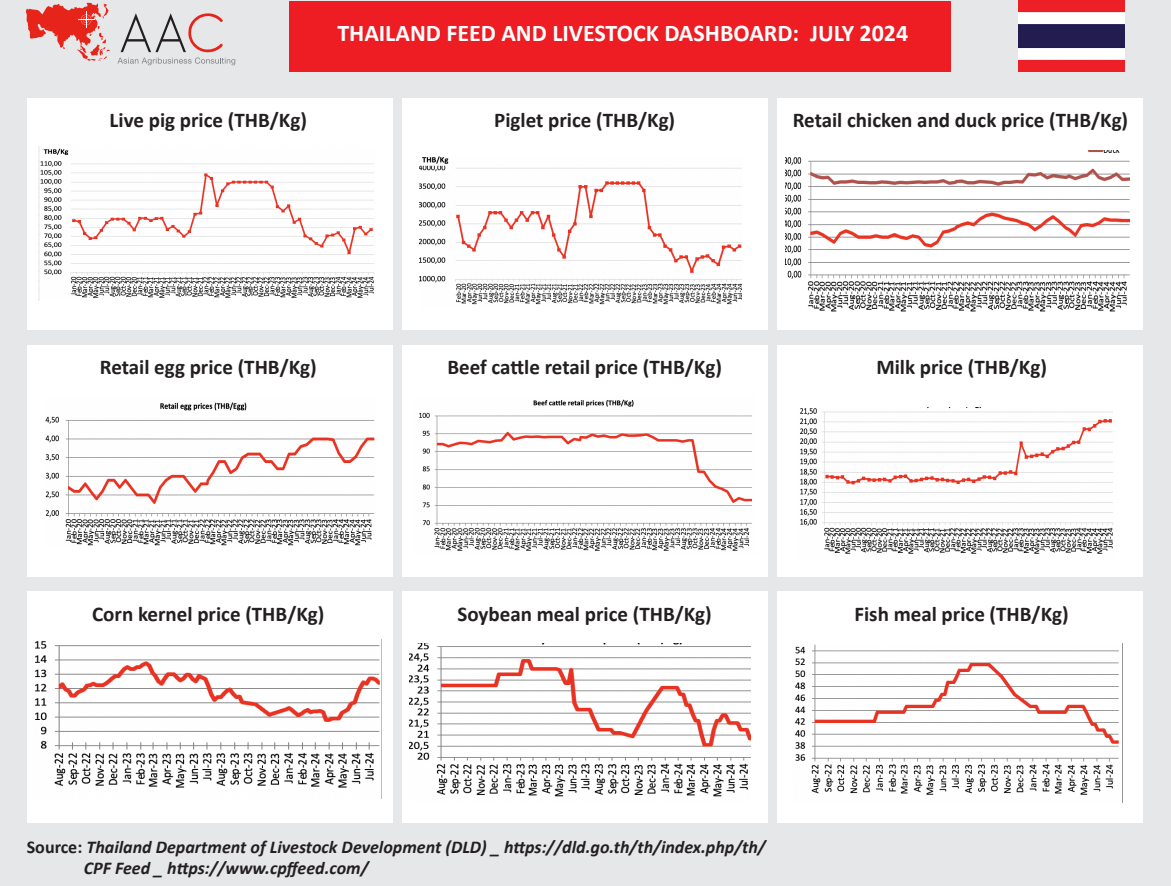
<style>
.page{position:relative;width:1171px;height:886px;background:#fff}
.page>*{position:absolute;margin:0;border:0;box-sizing:border-box;transform-origin:0 0}
.t1{font:700 24px "Calibri";color:#fff}
.t2{font:700 21px "Calibri";color:#231f20}
.t3{font:italic 700 18px/21.6px "Calibri";color:#231f20}
.s1{font-style:normal}
</style>
<div class="page">
<div style="left:0;top:0;width:1171px;height:885px;background:#e6e7e9"></div>
<div style="left:27px;top:98px;width:365px;height:232px;background:#fff"></div>
<div style="left:402px;top:98px;width:365px;height:232px;background:#fff"></div>
<div style="left:777px;top:98px;width:366px;height:232px;background:#fff"></div>
<div style="left:27px;top:344px;width:365px;height:232px;background:#fff"></div>
<div style="left:402px;top:344px;width:365px;height:232px;background:#fff"></div>
<div style="left:777px;top:344px;width:365px;height:232px;background:#fff"></div>
<div style="left:27px;top:590px;width:365px;height:232px;background:#fff"></div>
<div style="left:402px;top:590px;width:365px;height:232px;background:#fff"></div>
<div style="left:777px;top:590px;width:365px;height:232px;background:#fff"></div>
<svg style="left:117px;top:13px;width:118px;height:52px"></svg>
<svg style="left:26px;top:2px;width:84px;height:59px"></svg>
<div style="left:290px;top:1px;width:660px;height:70px;background:#ee1d23"></div>
<img style="left:1018px;top:0;width:106px;height:71px">
<img style="left:39px;top:147px;width:336px;height:153px">
<img style="left:419px;top:156px;width:322px;height:149px">
<img style="left:785px;top:151px;width:345px;height:161px">
<img style="left:45px;top:402px;width:330px;height:144px">
<img style="left:419px;top:399px;width:333px;height:152px">
<img style="left:800px;top:407px;width:313px;height:147px">
<img style="left:35px;top:639px;width:347px;height:158px">
<img style="left:410px;top:643px;width:340px;height:154px">
<img style="left:795px;top:644px;width:324px;height:151px">
<p class="t1" style="left:337px;top:17px;width:572px">THAILAND FEED AND LIVESTOCK DASHBOARD: JULY 2024</p>
<p class="t2" style="left:110px;top:107px;width:199px">Live pig price (THB/Kg)</p>
<p class="t2" style="left:494px;top:107px;width:182px">Piglet price (THB/Kg)</p>
<p class="t2" style="left:792px;top:107px;width:337px">Retail chicken and duck price (THB/Kg)</p>
<p class="t2" style="left:100px;top:354px;width:218px">Retail egg price (THB/Kg)</p>
<p class="t2" style="left:447px;top:354px;width:276px">Beef cattle retail price (THB/Kg)</p>
<p class="t2" style="left:876px;top:354px;width:172px">Milk price (THB/Kg)</p>
<p class="t2" style="left:92px;top:600px;width:234px">Corn kernel price (THB/Kg)</p>
<p class="t2" style="left:457px;top:600px;width:256px">Soybean meal price (THB/Kg)</p>
<p class="t2" style="left:854px;top:600px;width:216px">Fish meal price (THB/Kg)</p>
<p class="t3" style="left:84px;top:834px;width:683px;text-indent:-57px"><span class="s1">Source:</span> Thailand Department of Livestock Development (DLD) _ https://dld.go.th/th/index.php/th/<br>CPF Feed _ https://www.cpffeed.com/</p>
</div>
